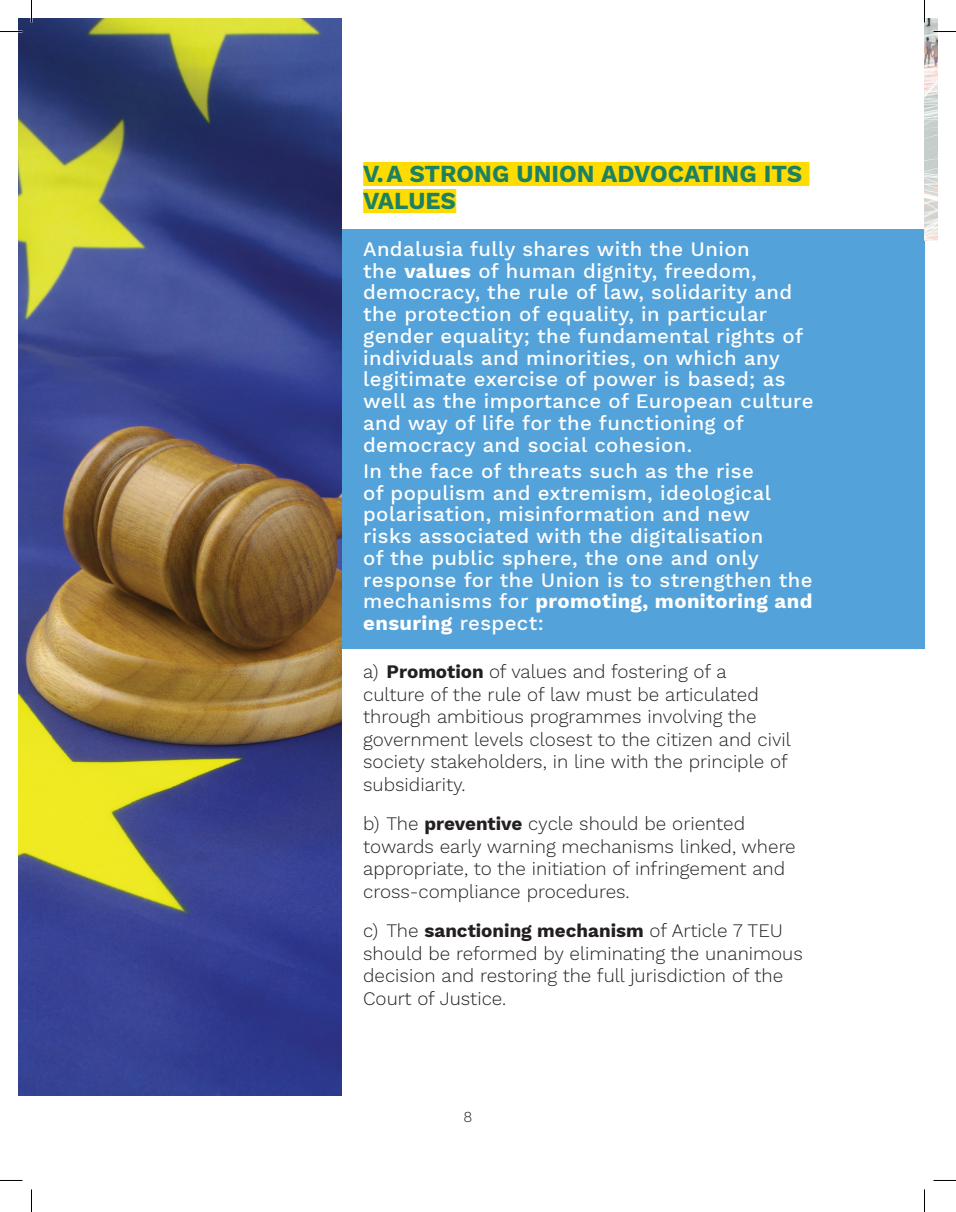
<style>
.page{position:relative;width:956px;height:1212px;background:#fff}
.page>*{position:absolute;margin:0;border:0;box-sizing:border-box;transform-origin:0 0}
.t1{font:700 24px/27px "Work Sans";color:#1d8161}
.t2{font:500 20.25px/21.8px "Work Sans";letter-spacing:.02em;color:#fff}
.t3{font:300 18.75px/22.5px "Work Sans";color:#231f20}
.t4{font:300 15px "Work Sans";color:#231f20}
.s1{font-weight:700}
</style>
<div class="page">
<div style="left:19px;top:229px;width:905px;height:419px;background:#53a2d9"></div>
<div style="left:363px;top:162px;width:446px;height:24px;background:#ffdc01"></div>
<div style="left:363px;top:189px;width:93px;height:24px;background:#ffdc01"></div>
<img style="left:19px;top:19px;width:323px;height:1075px">
<img style="left:924px;top:19px;width:13px;height:221px">
<svg style="left:0;top:31px;width:22px;height:1px"></svg>
<svg style="left:933px;top:31px;width:23px;height:1px"></svg>
<svg style="left:31px;top:0;width:1px;height:22px"></svg>
<svg style="left:31px;top:1189px;width:1px;height:22px"></svg>
<svg style="left:924px;top:0;width:1px;height:22px"></svg>
<svg style="left:924px;top:1189px;width:1px;height:22px"></svg>
<p class="t1" style="left:363px;top:161px;width:441px">V.A STRONG UNION ADVOCATING ITS<br>VALUES</p>
<p class="t2" style="left:363px;top:239px;width:452px">Andalusia fully shares with the Union<br>the <span class="s1">values</span> of human dignity, freedom, democracy, the rule of law, solidarity and the protection of equality, in particular gender equality; the fundamental rights of individuals and minorities, on which any legitimate exercise of power is based; as well as the importance of European culture and way of life for the functioning of democracy and social cohesion.</p>
<p class="t2" style="left:363px;top:461px;width:451px">In the face of threats such as the rise<br>of populism and extremism, ideological polarisation, misinformation and new<br>risks associated with the digitalisation<br>of the public sphere, the one and only response for the Union is to strengthen the mechanisms for <span class="s1">promoting, monitoring and ensuring</span> respect:</p>
<p class="t3" style="left:363px;top:661px;width:429px">a) <span class="s1">Promotion</span> of values and fostering of a culture of the rule of law must be articulated through ambitious programmes involving the government levels closest to the citizen and civil society stakeholders, in line with the principle of subsidiarity.</p>
<p class="t3" style="left:363px;top:813px;width:434px">b) The <span class="s1">preventive</span> cycle should be oriented towards early warning mechanisms linked, where appropriate, to the initiation of infringement and cross-compliance procedures.</p>
<p class="t3" style="left:363px;top:920px;width:441px">c) The <span class="s1">sanctioning mechanism</span> of Article 7 TEU should be reformed by eliminating the unanimous decision and restoring the full jurisdiction of the Court of Justice.</p>
<p class="t4" style="left:464px;top:1107px;width:10px">8</p>
</div>
